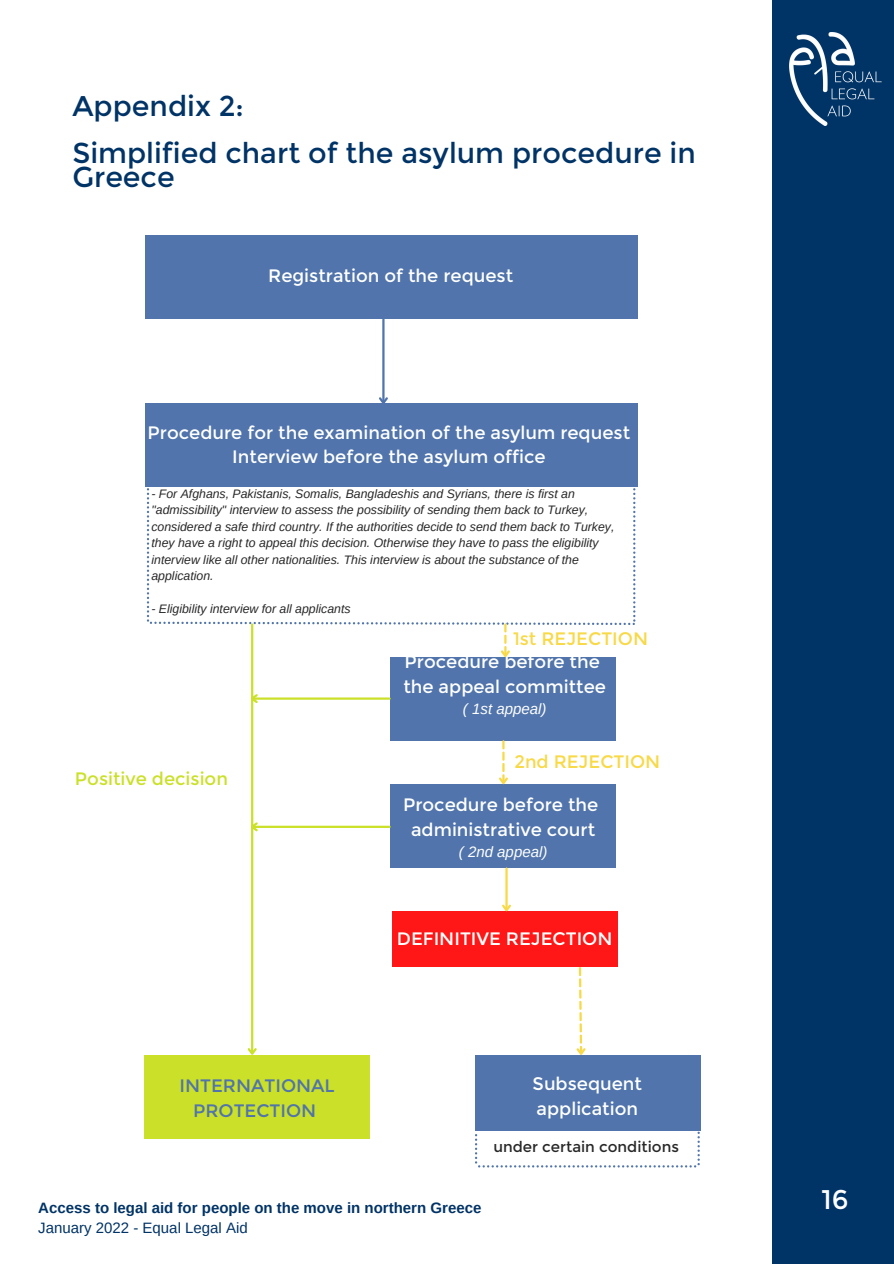
<style>
.page{position:relative;width:894px;height:1264px;background:#fff}
.page>*{position:absolute;margin:0;border:0;box-sizing:border-box;transform-origin:0 0}
.t1{font:28.5px/47.2px "Montserrat";color:#036}
.t2{font:27px "Montserrat";color:#fff}
.t3{font:18px/24.8px "Montserrat";color:#fff;text-align:center}
.t4{font:18px "Montserrat";color:#f8d948}
.t5{font:18px/24.8px "Montserrat";color:#5074ab;text-align:center}
.t6{font:18px "Montserrat";color:#cbe029}
.t7{font:700 15px "Arimo";color:#036}
.t8{font:15px "Arimo";color:#036}
.t9{font:italic 15px "Arimo";color:#fff}
.t10{font:15px "Montserrat";color:#272727}
.t11{font:italic 12.3px/16.4px "Arimo";color:#272727}
</style>
<div class="page">
<div style="left:772px;top:0;width:121px;height:1263px;background:#036"></div>
<div style="left:145px;top:235px;width:492px;height:83px;background:#5074ab"></div>
<div style="left:145px;top:403px;width:492px;height:84px;background:#5074ab"></div>
<div style="left:145px;top:1054px;width:225px;height:84px;background:#cbe029"></div>
<div style="left:390px;top:657px;width:226px;height:83px;background:#5074ab"></div>
<div style="left:390px;top:784px;width:226px;height:83px;background:#5074ab"></div>
<div style="left:392px;top:911px;width:225px;height:55px;background:#ff1616"></div>
<hr style="left:382px;top:319px;width:2px;height:83px;background:#5074ab">
<svg style="left:379px;top:395px;width:9px;height:8px"></svg>
<hr style="left:251px;top:624px;width:2px;height:429px;background:#cbe029">
<svg style="left:245px;top:1046px;width:14px;height:9px"></svg>
<svg style="left:147px;top:488px;width:488px;height:171px"></svg>
<svg style="left:497px;top:740px;width:13px;height:45px"></svg>
<hr style="left:505px;top:868px;width:2px;height:41px;background:#f8d948">
<svg style="left:502px;top:902px;width:9px;height:10px"></svg>
<hr style="left:252px;top:697px;width:137px;height:2px;background:#cbe029">
<svg style="left:251px;top:692px;width:9px;height:13px"></svg>
<hr style="left:252px;top:825px;width:137px;height:3px;background:#cbe029">
<svg style="left:251px;top:820px;width:9px;height:13px"></svg>
<img style="left:789px;top:33px;width:92px;height:92px">
<svg style="left:576px;top:967px;width:10px;height:87px"></svg>
<div style="left:475px;top:1054px;width:225px;height:76px;background:#5074ab"></div>
<svg style="left:475px;top:1131px;width:224px;height:36px"></svg>
<h1 class="t1" style="left:72px;top:82px;width:624px">Appendix 2:<br>Simplified chart of the asylum procedure in</h1>
<h1 class="t1" style="left:72px;top:153px;width:104px">Greece</h1>
<h3 class="t3" style="left:268px;top:263px;width:246px">Registration of the request</h3>
<h3 class="t3" style="left:148px;top:420px;width:484px">Procedure for the examination of the asylum request<br>Interview before the asylum office</h3>
<p class="t11" style="left:151px;top:485px;width:464px">- For Afghans, Pakistanis, Somalis, Bangladeshis and Syrians, there is first an "admissibility" interview to assess the possibility of sending them back to Turkey, considered a safe third country. If the authorities decide to send them back to Turkey, they have a right to appeal this decision. Otherwise they have to pass the eligibility interview like all other nationalities. This interview is about the substance of the application.</p>
<p class="t11" style="left:151px;top:600px;width:200px">- Eligibility interview for all applicants</p>
<h3 class="t4" style="left:513px;top:627px;width:137px">1st REJECTION</h3>
<h3 class="t3" style="left:403px;top:649px;width:204px;text-align:left">Procedure before the the appeal committee</h3>
<p class="t9" style="left:463px;top:700px;width:85px">( 1st appeal)</p>
<h3 class="t6" style="left:75px;top:768px;width:154px">Positive decision</h3>
<h3 class="t5" style="left:179px;top:1072px;width:157px">INTERNATIONAL<br>PROTECTION</h3>
<h3 class="t4" style="left:514px;top:750px;width:147px">2nd REJECTION</h3>
<h3 class="t3" style="left:403px;top:792px;width:197px">Procedure before the administrative court</h3>
<p class="t9" style="left:459px;top:843px;width:90px">( 2nd appeal)</p>
<h3 class="t3" style="left:397px;top:926px;width:217px">DEFINITIVE REJECTION</h3>
<h3 class="t3" style="left:532px;top:1071px;width:111px;text-align:left">Subsequent application</h3>
<p class="t10" style="left:493px;top:1137px;width:187px">under certain conditions</p>
<p class="t7" style="left:38px;top:1199px;width:444px">Access to legal aid for people on the move in northern Greece</p>
<p class="t8" style="left:38px;top:1219px;width:211px">January 2022 - Equal Legal Aid</p>
<h2 class="t2" style="left:821px;top:1183px;width:29px">16</h2>
</div>
